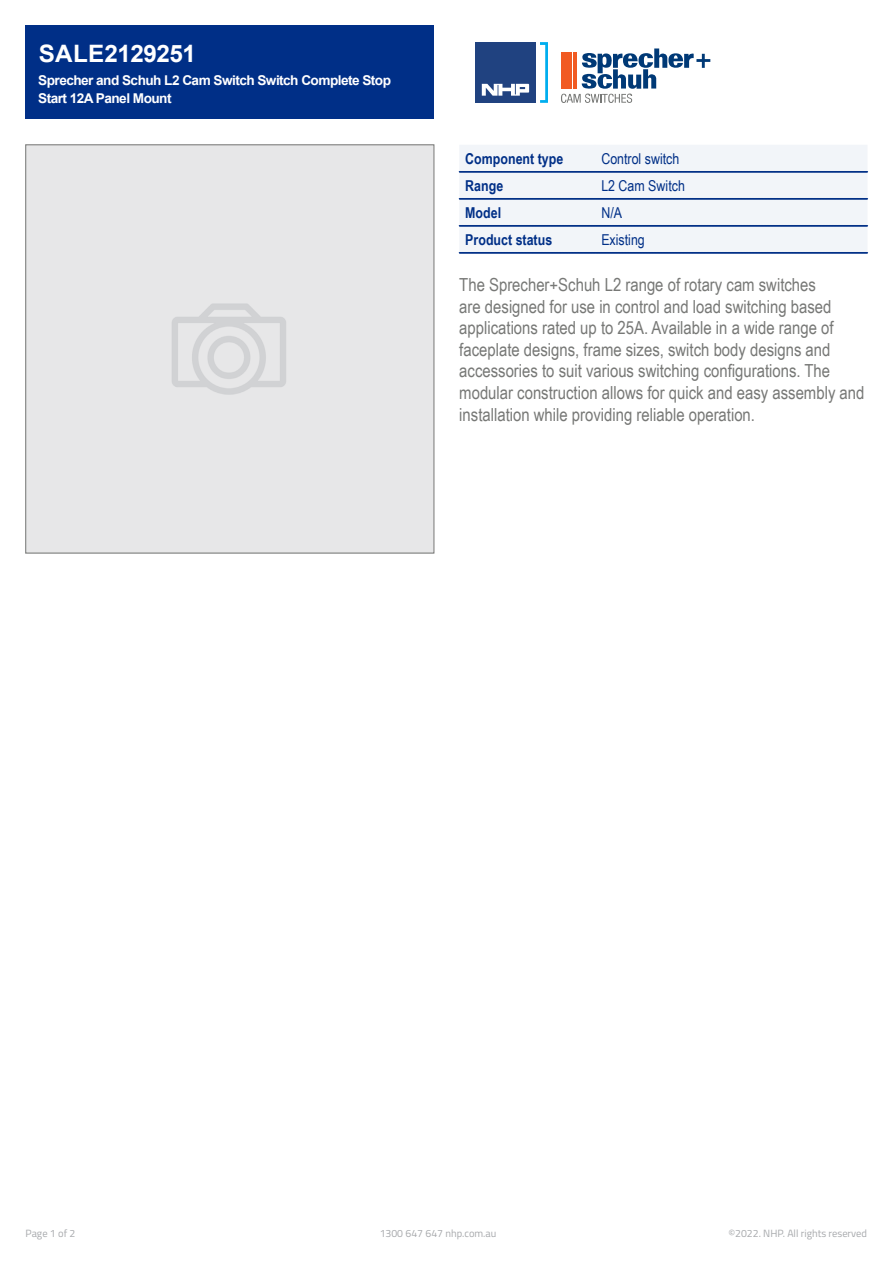
<style>
.page{position:relative;width:893px;height:1263px;background:#fff}
.page>*{position:absolute;margin:0;border:0;box-sizing:border-box;transform-origin:0 0}
.Item_Number{font:700 24px "Arial";letter-spacing:-.02em;color:#fff}
.t1{font:18px/21.6px "Arial Narrow";color:#777876}
.t2{font:700 15px "Arial Narrow";color:#002f87}
.t3{font:15px "Arial Narrow";color:#002f87}
.Display_Name{font:700 13.5px/18px "Arial";letter-spacing:-.04em;color:#fff}
.t4{font:10.5px "Titillium";color:#a7a9ac}
</style>
<div class="page">
<div style="left:26px;top:26px;width:408px;height:93px;background:#002f87"></div>
<div style="left:475px;top:42px;width:61px;height:61px;background:#204280"></div>
<svg style="left:482px;top:84px;width:47px;height:12px"></svg>
<svg style="left:540px;top:42px;width:8px;height:61px"></svg>
<svg style="left:561px;top:48px;width:149px;height:55px"></svg>
<div style="left:561px;top:52px;width:10px;height:37px;background:#f15a22"></div>
<hr style="left:573px;top:52px;width:4px;height:37px;background:#f15a22">
<svg style="left:459px;top:145px;width:409px;height:109px"></svg>
<p class="Item_Number" style="left:39px;top:37px;width:159px">SALE2129251</p>
<p class="Display_Name" style="left:38px;top:71px;width:354px">Sprecher and Schuh L2 Cam Switch Switch Complete Stop<br>Start 12A Panel Mount</p>
<p class="t2" style="left:465px;top:147px;width:99px">Component type</p>
<p class="t3" style="left:601px;top:147px;width:79px">Control switch</p>
<p class="t2" style="left:465px;top:174px;width:39px">Range</p>
<p class="t3" style="left:601px;top:174px;width:85px">L2 Cam Switch</p>
<p class="t2" style="left:465px;top:201px;width:37px">Model</p>
<p class="t3" style="left:601px;top:201px;width:22px">N/A</p>
<p class="t2" style="left:465px;top:228px;width:88px">Product status</p>
<p class="t3" style="left:601px;top:228px;width:45px">Existing</p>
<p class="t1" style="left:459px;top:273px;width:407px">The Sprecher+Schuh L2 range of rotary cam switches<br>are designed for use in control and load switching based applications rated up to 25A. Available in a wide range of faceplate designs, frame sizes, switch body designs and accessories to suit various switching configurations. The modular construction allows for quick and easy assembly and installation while providing reliable operation.</p>
<p class="t4" style="left:26px;top:1226px;width:51px">Page 1 of 2</p>
<p class="t4" style="left:380px;top:1226px;width:118px">1300 647 647 nhp.com.au</p>
<p class="t4" style="left:728px;top:1226px;width:140px">©2022. NHP. All rights reserved</p>
</div>
